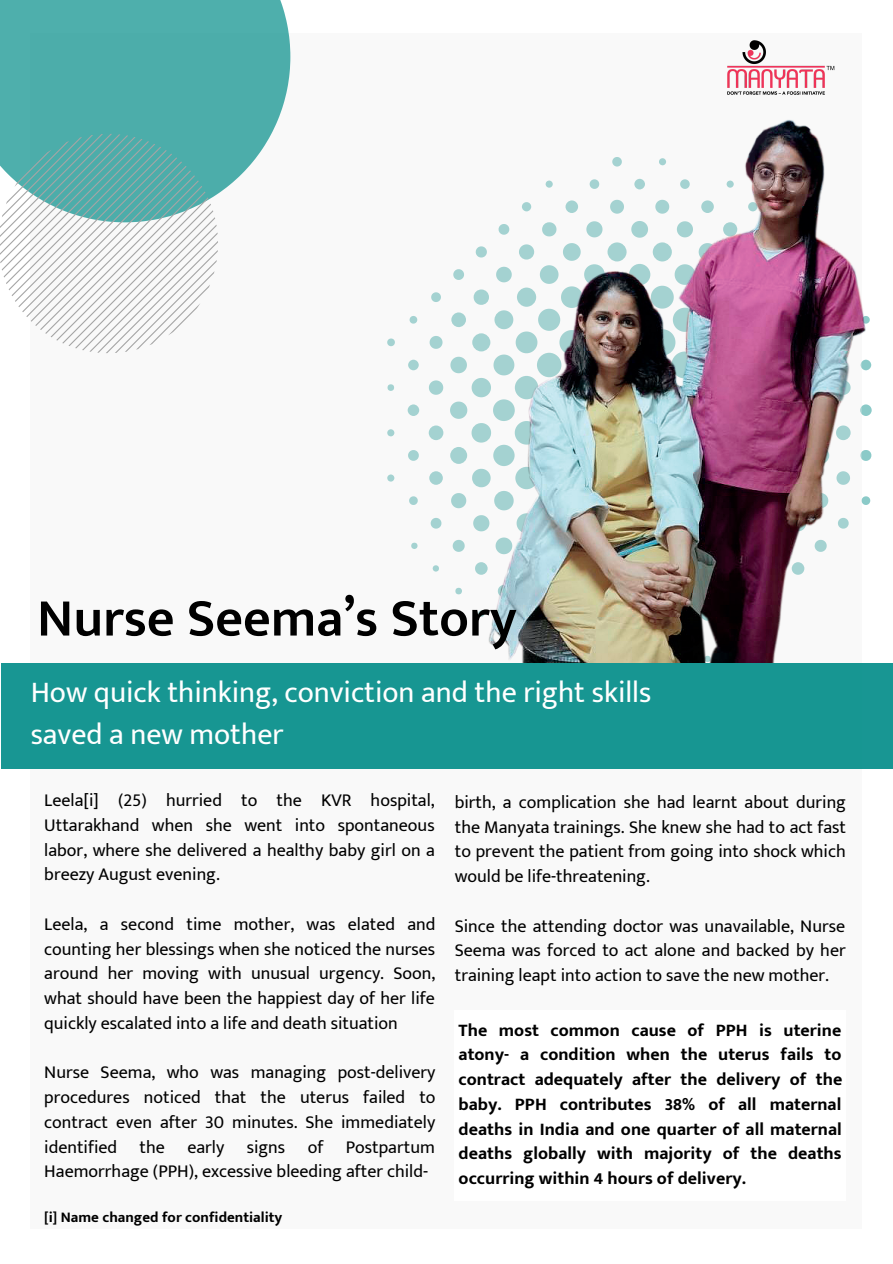
<style>
.page{position:relative;width:893px;height:1264px;background:#fff}
.page>*{position:absolute;margin:0;border:0;box-sizing:border-box;transform-origin:0 0}
.t1{font:600 54px "Mukta Mahee";color:#000}
.t2{font:30px/41.5px "Mukta Mahee";color:#fff}
.t3{font:18px/24.8px "Mukta";color:#000;text-align:justify}
.t4{font:700 18px/24.8px "Mukta Mahee";color:#000;text-align:justify}
.t5{font:700 15px "Mukta";color:#000}
</style>
<div class="page">
<div style="left:31px;top:34px;width:831px;height:1194px;background:#f9f9f9"></div>
<div style="left:0;top:0;width:290px;height:194px;background:#4cadaa"></div>
<svg style="left:0;top:134px;width:218px;height:219px"></svg>
<div style="left:2px;top:662px;width:890px;height:106px;background:#179692"></div>
<div style="left:455px;top:1009px;width:390px;height:191px;background:#fff"></div>
<img style="left:727px;top:40px;width:108px;height:28px">
<img style="left:439px;top:68px;width:433px;height:594px">
<p class="t1" style="left:37px;top:585px;width:481px">Nurse Seema’s Story</p>
<p class="t2" style="left:31px;top:671px;width:622px">How quick thinking, conviction and the right skills saved a new mother</p>
<p class="t3" style="left:44px;top:787px;width:392px">Leela[i] (25) hurried to the KVR hospital, Uttarakhand when she went into spontaneous labor, where she delivered a healthy baby girl on a breezy August evening.</p>
<p class="t3" style="left:44px;top:911px;width:392px">Leela, a second time mother, was elated and counting her blessings when she noticed the nurses around her moving with unusual urgency. Soon, what should have been the happiest day of her life quickly escalated into a life and death situation</p>
<p class="t3" style="left:44px;top:1059px;width:393px">Nurse Seema, who was managing post-delivery procedures noticed that the uterus failed to contract even after 30 minutes. She immediately identified the early signs of Postpartum Haemorrhage (PPH), excessive bleeding after child-</p>
<p class="t5" style="left:44px;top:1207px;width:239px">[i] Name changed for confidentiality</p>
<p class="t3" style="left:455px;top:789px;width:393px">birth, a complication she had learnt about during the Manyata trainings. She knew she had to act fast to prevent the patient from going into shock which would be life-threatening.</p>
<p class="t3" style="left:455px;top:913px;width:392px">Since the attending doctor was unavailable, Nurse Seema was forced to act alone and backed by her training leapt into action to save the new mother.</p>
<p class="t4" style="left:458px;top:1016px;width:385px">The most common cause of PPH is uterine atony- a condition when the uterus fails to contract adequately after the delivery of the baby. PPH contributes 38% of all maternal deaths in India and one quarter of all maternal deaths globally with majority of the deaths occurring within 4 hours of delivery.</p>
</div>
